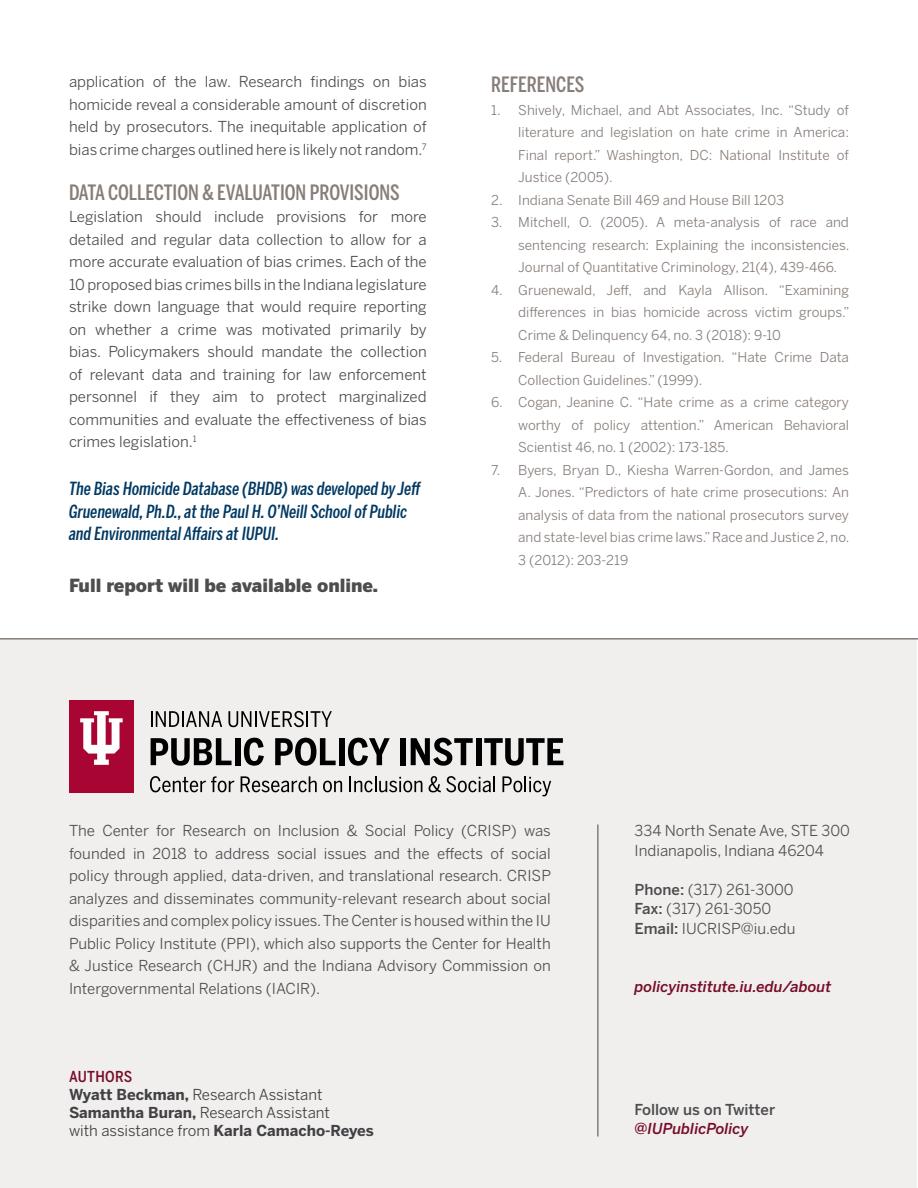
<style>
.page{position:relative;width:918px;height:1188px;background:#fff}
.page>*{position:absolute;margin:0;border:0;box-sizing:border-box;transform-origin:0 0}
.t1{font:500 21px "Benton Sans Comp";color:#867d78}
.t2{font:italic 500 18px/22.5px "Benton Sans Comp";color:#003963}
.t3{font:900 18px "Benton Sans";color:#4d4d4f}
.t4{font:15px/22.5px "Benton Sans";color:#4d4d4f;text-align:justify}
.t5{font:15px/18px "Benton Sans";letter-spacing:-.005em;color:#414042}
.t6{font:italic 500 15px "Benton Sans";color:#770d29}
.t7{font:500 15px "Benton Sans";color:#4d4d4f}
.t8{font:500 15px "Benton Sans Cond";letter-spacing:.02em;color:#770d29}
.t9{font:13.5px/22.5px "Benton Sans";color:#867d78;text-align:justify}
.s1{font-weight:700}
.s2{font-weight:500}
</style>
<div class="page">
<div style="left:1px;top:638px;width:916px;height:550px;background:#f0efee"></div>
<hr style="left:597px;top:825px;width:2px;height:312px;background:#867d78">
<div style="left:69px;top:700px;width:65px;height:92px;background:#a90533"></div>
<svg style="left:80px;top:711px;width:43px;height:54px"></svg>
<svg style="left:151px;top:711px;width:71px;height:16px"></svg>
<svg style="left:228px;top:711px;width:104px;height:16px"></svg>
<svg style="left:151px;top:738px;width:81px;height:28px"></svg>
<div style="left:235px;top:738px;width:5px;height:27px;background:#000"></div>
<svg style="left:244px;top:738px;width:20px;height:28px"></svg>
<svg style="left:275px;top:738px;width:61px;height:28px"></svg>
<div style="left:339px;top:738px;width:5px;height:27px;background:#000"></div>
<svg style="left:348px;top:738px;width:42px;height:28px"></svg>
<div style="left:400px;top:738px;width:6px;height:27px;background:#000"></div>
<svg style="left:411px;top:738px;width:62px;height:28px"></svg>
<div style="left:476px;top:738px;width:5px;height:27px;background:#000"></div>
<svg style="left:484px;top:738px;width:79px;height:28px"></svg>
<svg style="left:150px;top:776px;width:84px;height:16px"></svg>
<svg style="left:241px;top:776px;width:76px;height:16px"></svg>
<svg style="left:323px;top:781px;width:19px;height:11px"></svg>
<svg style="left:349px;top:776px;width:73px;height:16px"></svg>
<svg style="left:429px;top:776px;width:66px;height:16px"></svg>
<svg style="left:502px;top:776px;width:49px;height:20px"></svg>
<hr style="left:0;top:638px;width:918px;height:2px;background:#867d78">
<p class="t4" style="left:69px;top:71px;width:359px">application of the law. Research findings on bias homicide reveal a considerable amount of discretion held by prosecutors. The inequitable application of bias crime charges outlined here is likely not random.<sup>7</sup></p>
<h1 class="t1" style="left:69px;top:179px;width:332px">DATA COLLECTION &amp; EVALUATION PROVISIONS</h1>
<p class="t4" style="left:69px;top:206px;width:359px">Legislation should include provisions for more detailed and regular data collection to allow for a more accurate evaluation of bias crimes. Each of the 10 proposed bias crimes bills in the Indiana legislature strike down language that would require reporting on whether a crime was motivated primarily by bias. Policymakers should mandate the collection of relevant data and training for law enforcement personnel if they aim to protect marginalized communities and evaluate the effectiveness of bias crimes legislation.<sup>1</sup></p>
<p class="t2" style="left:69px;top:478px;width:354px">The Bias Homicide Database (BHDB) was developed by Jeff<br>Gruenewald, Ph.D., at the Paul H. O’Neill School of Public and Environmental Affairs at IUPUI.</p>
<p class="t3" style="left:69px;top:574px;width:310px">Full report will be available online.</p>
<h1 class="t1" style="left:491px;top:72px;width:95px">REFERENCES</h1>
<p class="t9" style="left:518px;top:98px;width:332px;text-indent:-27px">1. Shively, Michael, and Abt Associates, Inc. “Study of literature and legislation on hate crime in America:<br>Final report.” Washington, DC: National Institute of Justice (2005).</p>
<p class="t9" style="left:491px;top:189px;width:294px">2. Indiana Senate Bill 469 and House Bill 1203</p>
<p class="t9" style="left:518px;top:211px;width:333px;text-indent:-27px">3. Mitchell, O. (2005). A meta-analysis of race and sentencing research: Explaining the inconsistencies.<br>Journal of Quantitative Criminology, 21(4), 439-466.</p>
<p class="t9" style="left:518px;top:279px;width:333px;text-indent:-27px">4. Gruenewald, Jeff, and Kayla Allison. “Examining differences in bias homicide across victim groups.” Crime &amp; Delinquency 64, no. 3 (2018): 9-10</p>
<p class="t9" style="left:518px;top:346px;width:332px;text-indent:-27px">5. Federal Bureau of Investigation. “Hate Crime Data<br>Collection Guidelines.” (1999).</p>
<p class="t9" style="left:518px;top:391px;width:332px;text-indent:-27px">6. Cogan, Jeanine C. “Hate crime as a crime category worthy of policy attention.” American Behavioral Scientist 46, no. 1 (2002): 173-185.</p>
<p class="t9" style="left:518px;top:459px;width:333px;text-indent:-27px">7. Byers, Bryan D., Kiesha Warren-Gordon, and James A. Jones. “Predictors of hate crime prosecutions: An analysis of data from the national prosecutors survey and state-level bias crime laws.” Race and Justice 2, no.<br>3 (2012): 203-219</p>
<p class="t4" style="left:69px;top:820px;width:483px">The Center for Research on Inclusion &amp; Social Policy (CRISP) was founded in 2018 to address social issues and the effects of social policy through applied, data-driven, and translational research. CRISP analyzes and disseminates community-relevant research about social disparities and complex policy issues. The Center is housed within the IU Public Policy Institute (PPI), which also supports the Center for Health &amp; Justice Research (CHJR) and the Indiana Advisory Commission on Intergovernmental Relations (IACIR).</p>
<p class="t8" style="left:69px;top:1067px;width:65px">AUTHORS</p>
<p class="t5" style="left:69px;top:1085px;width:306px"><span class="s1">Wyatt Beckman,</span> Research Assistant<br><span class="s1">Samantha Buran,</span> Research Assistant<br>with assistance from <span class="s1">Karla Camacho-Reyes</span></p>
<p class="t4" style="left:635px;top:821px;width:217px;line-height:19.5px">334 North Senate Ave, STE 300<br>Indianapolis, Indiana 46204</p>
<p class="t4" style="left:635px;top:880px;width:162px;line-height:19.5px;text-align:left"><span class="s2">Phone:</span> (317) 261-3000<br><span class="s2">Fax:</span> (317) 261-3050<br><span class="s2">Email:</span> IUCRISP@iu.edu</p>
<p class="t6" style="left:635px;top:978px;width:198px">policyinstitute.iu.edu/about</p>
<p class="t7" style="left:635px;top:1100px;width:142px">Follow us on Twitter</p>
<p class="t6" style="left:635px;top:1120px;width:116px">@IUPublicPolicy</p>
</div>
